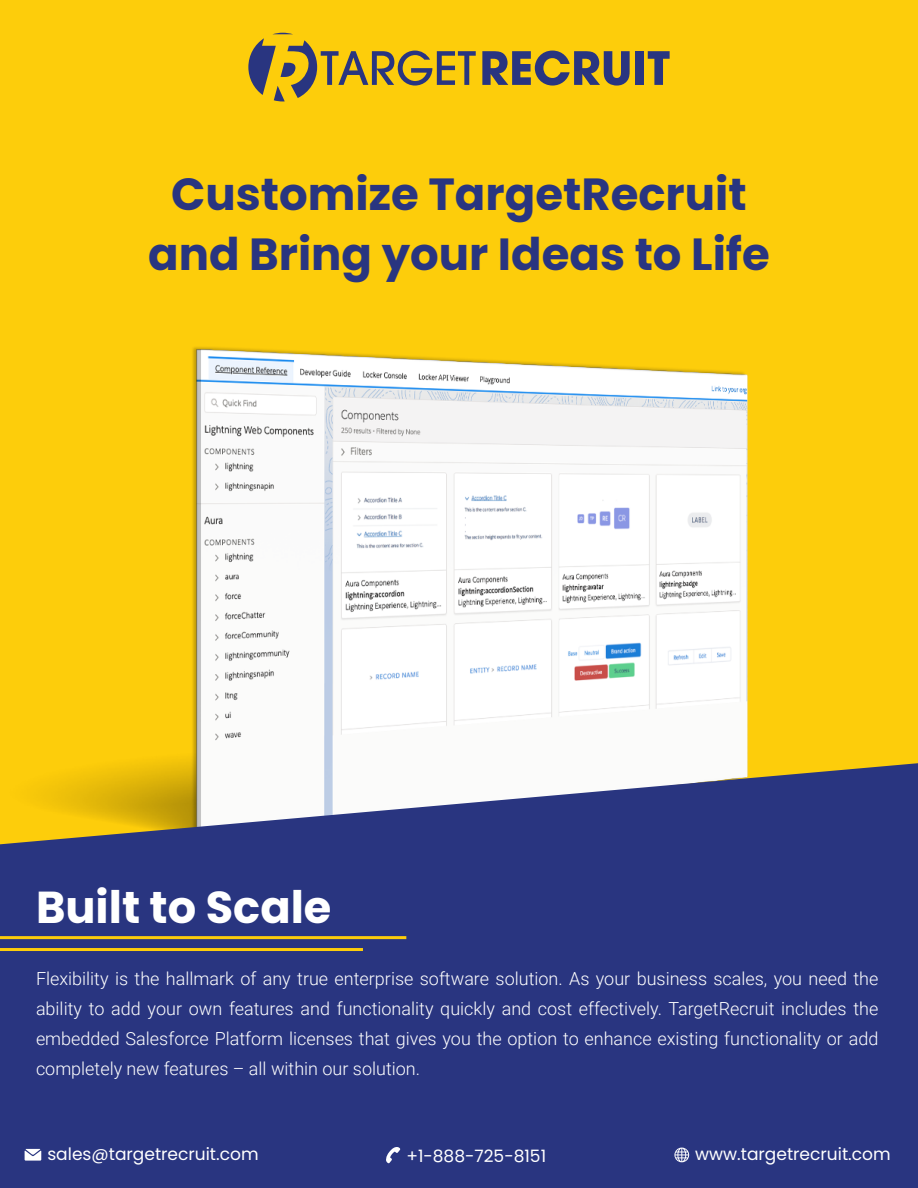
<style>
.page{position:relative;width:918px;height:1188px;background:#fdcd0b}
.page>*{position:absolute;margin:0;border:0;box-sizing:border-box;transform-origin:0 0}
.t1{font:700 45px/59.7px "Poppins";color:#293580;text-align:center}
.t2{font:700 44.7px "Poppins";color:#fff}
.t3{font:300 18px/30px "Roboto";color:#fff;text-align:justify}
.t4{font:17.1px "Poppins";color:#fff}
</style>
<div class="page">
<img style="left:167px;top:347px;width:581px;height:416px">
<svg style="left:0;top:763px;width:918px;height:425px;background:#3c4581"></svg>
<svg style="left:248px;top:33px;width:228px;height:68px"></svg>
<svg style="left:482px;top:51px;width:148px;height:35px"></svg>
<div style="left:636px;top:51px;width:8px;height:34px;background:#293580"></div>
<svg style="left:648px;top:51px;width:22px;height:34px"></svg>
<hr style="left:0;top:936px;width:406px;height:3px;background:#fdcd0b">
<hr style="left:0;top:948px;width:363px;height:3px;background:#fdcd0b">
<svg style="left:25px;top:1149px;width:16px;height:12px"></svg>
<svg style="left:385px;top:1147px;width:15px;height:16px"></svg>
<svg style="left:674px;top:1148px;width:15px;height:14px"></svg>
<h1 class="t1" style="left:148px;top:165px;width:623px">Customize TargetRecruit and Bring your Ideas to Life</h1>
<h2 class="t2" style="left:36px;top:881px;width:297px">Built to Scale</h2>
<p class="t3" style="left:36px;top:963px;width:844px">Flexibility is the hallmark of any true enterprise software solution. As your business scales, you need the ability to add your own features and functionality quickly and cost effectively. TargetRecruit includes the embedded Salesforce Platform licenses that gives you the option to enhance existing functionality or add completely new features – all within our solution.</p>
<p class="t4" style="left:47px;top:1144px;width:213px">sales@targetrecruit.com</p>
<p class="t4" style="left:406px;top:1146px;width:141px">+1-888-725-8151</p>
<p class="t4" style="left:695px;top:1144px;width:197px">www.targetrecruit.com</p>
</div>
